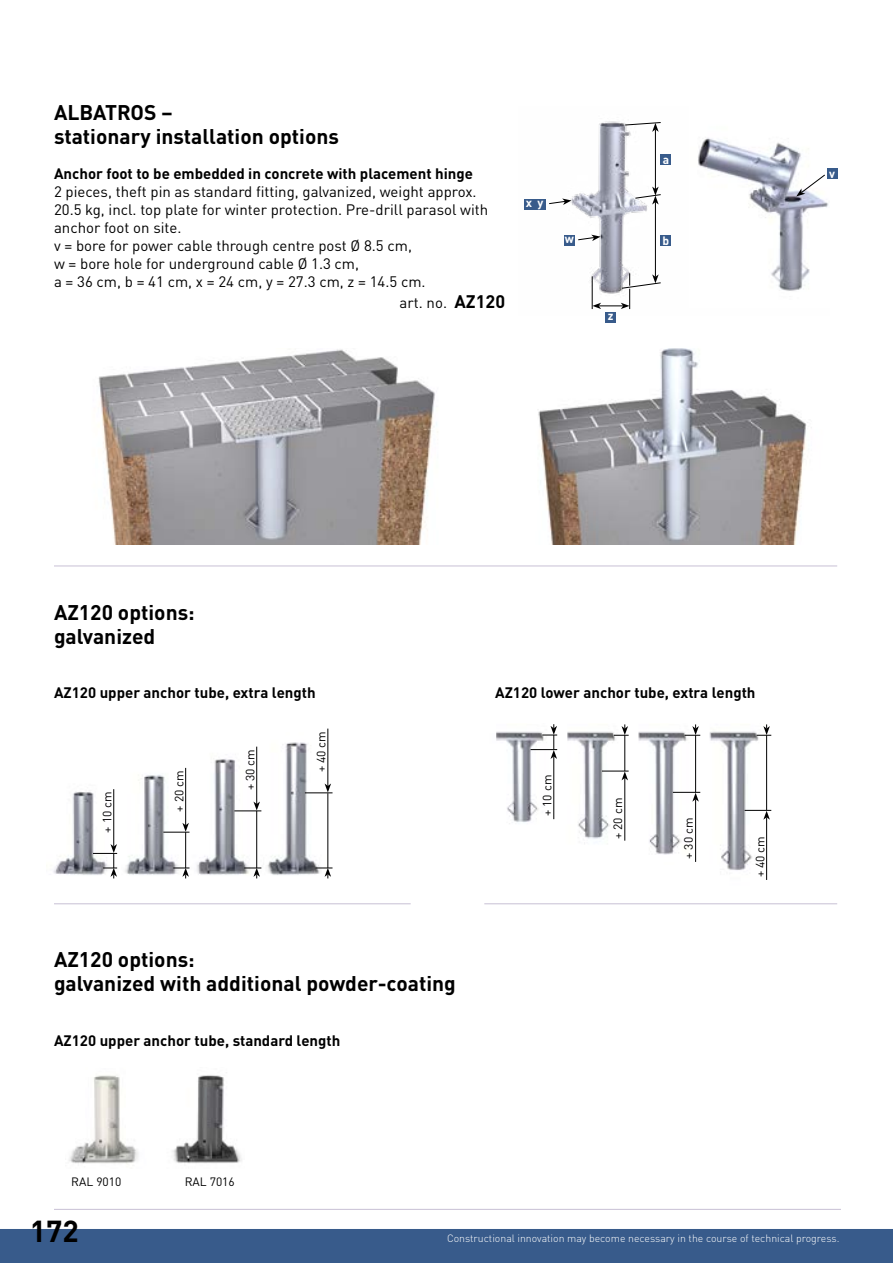
<style>
.page{position:relative;width:893px;height:1263px;background:#fff}
.page>*{position:absolute;margin:0;border:0;box-sizing:border-box;transform-origin:0 0}
.t1{font:700 30px "DINOT";color:#000}
.t2{font:700 21px/24px "DINOT";color:#000}
.t3{font:15px/18px "DINOT";color:#000}
.t4{font:700 15px "DINOT";color:#000}
.t5{font:12px "DINOT";color:#000}
.t6{font:700 12px "DINOT";color:#fff}
.t7{font:300 10.5px "DINOT";color:#fff}
.s1{font-weight:700;font-size:18px}
</style>
<div class="page">
<img style="left:496px;top:731px;width:270px;height:139px">
<hr style="left:553px;top:756px;width:1px;height:63px;background:#000">
<svg style="left:530px;top:724px;width:27px;height:35px"></svg>
<svg style="left:614px;top:724px;width:15px;height:12px"></svg>
<hr style="left:624px;top:778px;width:1px;height:63px;background:#000">
<svg style="left:602px;top:771px;width:27px;height:9px"></svg>
<hr style="left:624px;top:735px;width:1px;height:36px;background:#000">
<svg style="left:684px;top:724px;width:16px;height:12px"></svg>
<hr style="left:695px;top:799px;width:1px;height:63px;background:#000">
<svg style="left:673px;top:792px;width:27px;height:10px"></svg>
<hr style="left:695px;top:735px;width:1px;height:57px;background:#000">
<svg style="left:757px;top:724px;width:14px;height:12px"></svg>
<hr style="left:766px;top:817px;width:1px;height:63px;background:#000">
<svg style="left:745px;top:810px;width:26px;height:10px"></svg>
<hr style="left:766px;top:735px;width:1px;height:75px;background:#000">
<img style="left:53px;top:742px;width:274px;height:137px">
<hr style="left:113px;top:789px;width:1px;height:57px;background:#000">
<svg style="left:93px;top:844px;width:24px;height:34px"></svg>
<svg style="left:173px;top:868px;width:16px;height:10px"></svg>
<hr style="left:185px;top:768px;width:1px;height:57px;background:#000">
<svg style="left:163px;top:823px;width:26px;height:10px"></svg>
<hr style="left:185px;top:832px;width:1px;height:36px;background:#000">
<svg style="left:244px;top:868px;width:17px;height:10px"></svg>
<hr style="left:256px;top:747px;width:1px;height:57px;background:#000">
<svg style="left:234px;top:801px;width:27px;height:11px"></svg>
<hr style="left:256px;top:811px;width:1px;height:57px;background:#000">
<svg style="left:315px;top:868px;width:18px;height:10px"></svg>
<hr style="left:328px;top:729px;width:1px;height:57px;background:#000">
<svg style="left:305px;top:783px;width:28px;height:11px"></svg>
<hr style="left:328px;top:793px;width:1px;height:75px;background:#000">
<hr style="left:54px;top:903px;width:357px;height:1px;background:#c8c0d5">
<hr style="left:484px;top:903px;width:353px;height:1px;background:#c8c0d5">
<img style="left:538px;top:348px;width:270px;height:196px">
<img style="left:98px;top:349px;width:339px;height:195px">
<hr style="left:54px;top:566px;width:783px;height:1px;background:#c8c0d5">
<img style="left:69px;top:1075px;width:173px;height:89px">
<hr style="left:54px;top:1209px;width:787px;height:1px;background:#c8c0d5">
<img style="left:524px;top:121px;width:147px;height:189px">
<img style="left:698px;top:138px;width:131px;height:153px">
<div style="left:605px;top:312px;width:11px;height:10px;background:#385b8b"></div>
<div style="left:524px;top:199px;width:10px;height:10px;background:#385b8b"></div>
<svg style="left:549px;top:198px;width:22px;height:7px"></svg>
<svg style="left:578px;top:235px;width:23px;height:6px"></svg>
<div style="left:535px;top:199px;width:11px;height:10px;background:#385b8b"></div>
<hr style="left:655px;top:202px;width:1px;height:75px;background:#000">
<hr style="left:655px;top:129px;width:1px;height:60px;background:#000">
<svg style="left:635px;top:187px;width:26px;height:18px"></svg>
<div style="left:661px;top:155px;width:10px;height:10px;background:#385b8b"></div>
<div style="left:661px;top:236px;width:10px;height:10px;background:#385b8b"></div>
<div style="left:827px;top:169px;width:10px;height:10px;background:#385b8b"></div>
<svg style="left:625px;top:122px;width:36px;height:10px"></svg>
<svg style="left:592px;top:273px;width:69px;height:36px"></svg>
<svg style="left:796px;top:174px;width:29px;height:22px"></svg>
<div style="left:564px;top:235px;width:11px;height:11px;background:#385b8b"></div>
<div style="left:0;top:1229px;width:893px;height:34px;background:#385b8b"></div>
<p class="t2" style="left:54px;top:99px;width:121px">ALBATROS –</p>
<p class="t2" style="left:54px;top:123px;width:286px">stationary installation options</p>
<p class="t4" style="left:54px;top:161px;width:421px">Anchor foot to be embedded in concrete with placement hinge</p>
<p class="t3" style="left:54px;top:181px;width:424px">2 pieces, theft pin as standard fitting, galvanized, weight approx.</p>
<p class="t3" style="left:54px;top:199px;width:436px">20.5 kg, incl. top plate for winter protection. Pre-drill parasol with anchor foot on site.</p>
<p class="t3" style="left:54px;top:235px;width:359px">v = bore for power cable through centre post Ø 8.5 cm,</p>
<p class="t3" style="left:54px;top:253px;width:307px">w = bore hole for underground cable Ø 1.3 cm,</p>
<p class="t3" style="left:54px;top:271px;width:373px">a = 36 cm, b = 41 cm, x = 24 cm, y = 27.3 cm, z = 14.5 cm.</p>
<p class="t3" style="left:400px;top:293px;width:107px">art. no. <span class="s1">AZ120</span></p>
<p class="t6" style="left:526px;top:193px;width:19px">x y</p>
<p class="t6" style="left:565px;top:229px;width:11px">w</p>
<p class="t6" style="left:608px;top:306px;width:7px">z</p>
<p class="t6" style="left:663px;top:150px;width:8px">a</p>
<p class="t6" style="left:662px;top:231px;width:8px">b</p>
<p class="t6" style="left:829px;top:164px;width:7px">v</p>
<p class="t2" style="left:54px;top:599px;width:142px">AZ120 options: galvanized</p>
<p class="t4" style="left:54px;top:680px;width:263px">AZ120 upper anchor tube, extra length</p>
<p class="t4" style="left:495px;top:680px;width:262px">AZ120 lower anchor tube, extra length</p>
<p class="t5" style="left:98px;top:833px;width:43px;rotate:-90deg">+ 10 cm</p>
<p class="t5" style="left:170px;top:812px;width:43px;rotate:-90deg">+ 20 cm</p>
<p class="t5" style="left:241px;top:790px;width:43px;rotate:-90deg">+ 30 cm</p>
<p class="t5" style="left:312px;top:772px;width:43px;rotate:-90deg">+ 40 cm</p>
<p class="t2" style="left:54px;top:946px;width:403px">AZ120 options:<br>galvanized with additional powder-coating</p>
<p class="t4" style="left:54px;top:1028px;width:288px">AZ120 upper anchor tube, standard length</p>
<p class="t5" style="left:71px;top:1172px;width:52px">RAL 9010</p>
<p class="t5" style="left:185px;top:1172px;width:52px">RAL 7016</p>
<p class="t5" style="left:538px;top:816px;width:43px;rotate:-90deg">+ 10 cm</p>
<p class="t5" style="left:609px;top:839px;width:43px;rotate:-90deg">+ 20 cm</p>
<p class="t5" style="left:679px;top:859px;width:43px;rotate:-90deg">+ 30 cm</p>
<p class="t5" style="left:751px;top:877px;width:43px;rotate:-90deg">+ 40 cm</p>
<h1 class="t1" style="left:30px;top:1208px;width:50px">172</h1>
<p class="t7" style="left:447px;top:1230px;width:394px">Constructional innovation may become necessary in the course of technical progress.</p>
</div>
